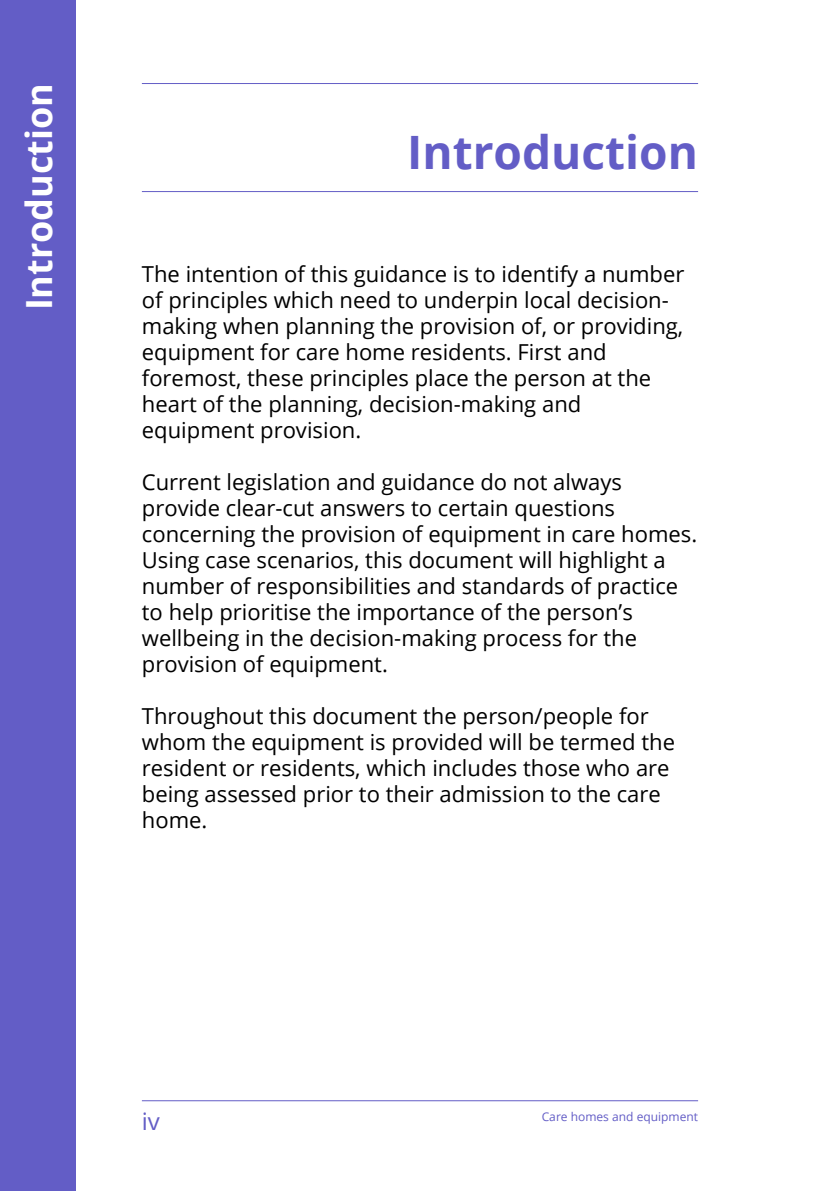
<style>
.page{position:relative;width:840px;height:1191px;background:#fff}
.page>*{position:absolute;margin:0;border:0;box-sizing:border-box;transform-origin:0 0}
.t1{font:700 46px "Open Sans";color:#635dc6}
.t2{font:700 36px "Open Sans";color:#fff}
.t3{font:24px "Open Sans";color:#635dc6}
.t4{font:22px/26px "Open Sans";color:#000}
.t5{font:12px "Open Sans";color:#635dc6}
</style>
<div class="page">
<hr style="left:142px;top:1100px;width:555px;height:1px;background:#635dc6">
<div style="left:0;top:0;width:75px;height:1191px;background:#635dc6"></div>
<hr style="left:142px;top:83px;width:555px;height:1px;background:#635dc6">
<hr style="left:142px;top:191px;width:555px;height:1px;background:#635dc6">
<h2 class="t2" style="left:14px;top:310px;width:229px;rotate:-90deg">Introduction</h2>
<h1 class="t1" style="left:407px;top:120px;width:292px">Introduction</h1>
<p class="t4" style="left:142px;top:260px;width:543px">The intention of this guidance is to identify a number of principles which need to underpin local decision&shy;making when planning the provision of, or providing, equipment for care home residents. First and foremost, these principles place the person at the heart of the planning, decision-making and equipment provision.</p>
<p class="t4" style="left:142px;top:468px;width:556px">Current legislation and guidance do not always provide clear-cut answers to certain questions concerning the provision of equipment in care homes.<br>Using case scenarios, this document will highlight a number of responsibilities and standards of practice to help prioritise the importance of the person’s wellbeing in the decision-making process for the provision of equipment.</p>
<p class="t4" style="left:142px;top:702px;width:534px">Throughout this document the person/people for whom the equipment is provided will be termed the resident or residents, which includes those who are being assessed prior to their admission to the care home.</p>
<p class="t3" style="left:142px;top:1104px;width:20px">iv</p>
<p class="t5" style="left:541px;top:1108px;width:158px">Care homes and equipment</p>
</div>
